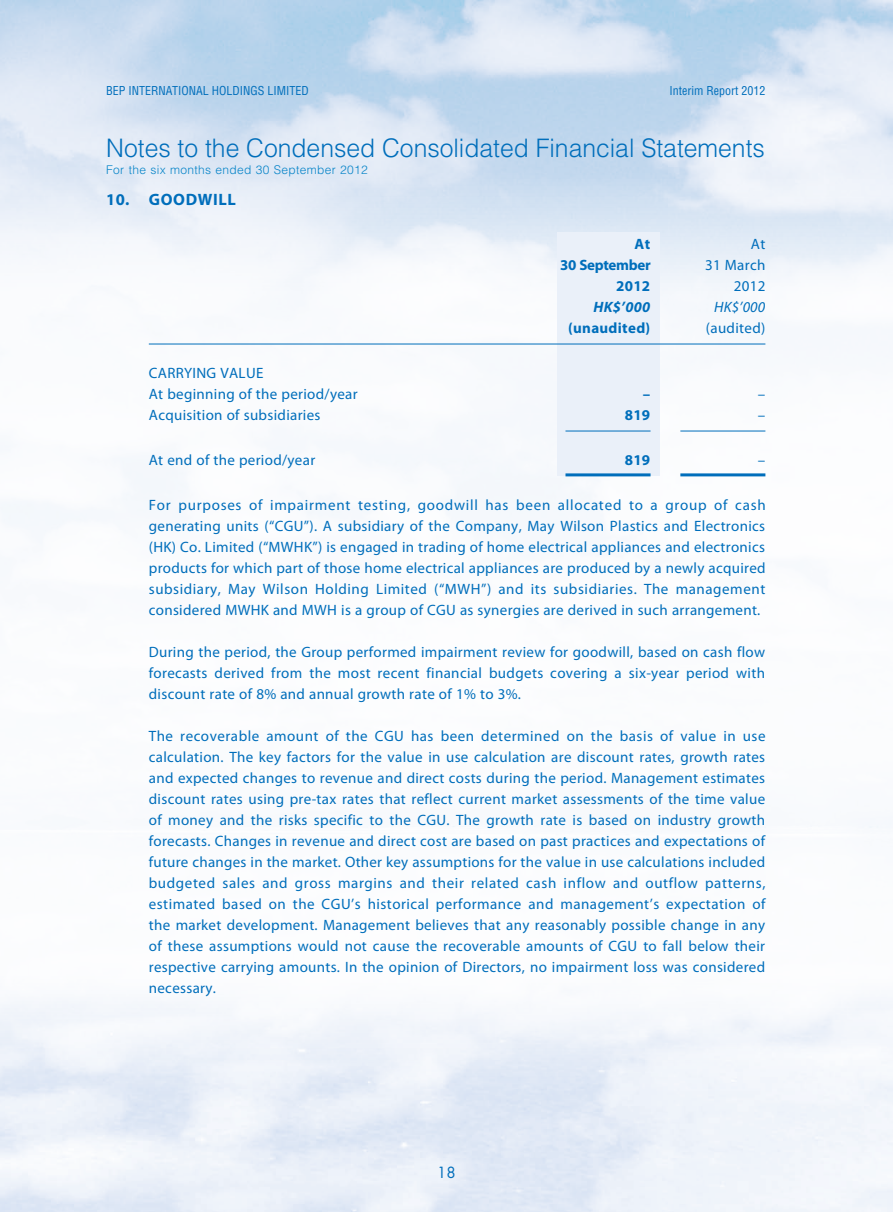
<style>
.page{position:relative;width:893px;height:1212px;background:#fff}
.page>*{position:absolute;margin:0;border:0;box-sizing:border-box;transform-origin:0 0}
.t1{font:300 25.5px "Helvetica LT Std";color:#006ebb}
.t2{font:700 16.5px "Myriad Pro";letter-spacing:.04em;color:#006ebb}
.t3{font:15px/21px "Myriad Pro";letter-spacing:.02em;color:#006ebb;text-align:justify}
.t4{font:700 15px "Myriad Pro";letter-spacing:.02em;color:#006ebb}
.t5{font:700 15px "Myriad Pro";letter-spacing:-.02em;color:#006ebb}
.t6{font:italic 700 15px "Myriad Pro";color:#006ebb}
.t7{font:italic 15px "Myriad Pro";color:#006ebb}
.t8{font:15px "Futura Std";color:#006ebb}
.t9{font:condensed 12px "Helvetica LT Std";color:#006ebb}
.t10{font:300 12px "Helvetica LT Std";letter-spacing:.03em;color:#0684c8}
</style>
<div class="page">
<img style="left:0;top:0;width:893px;height:1212px">
<div style="left:557px;top:232px;width:102px;height:243px;background:#eaf0f9"></div>
<hr style="left:149px;top:344px;width:616px;height:1px;background:#006ebb">
<hr style="left:565px;top:431px;width:85px;height:1px;background:#006ebb">
<hr style="left:680px;top:431px;width:85px;height:1px;background:#006ebb">
<hr style="left:565px;top:473px;width:85px;height:3px;background:#006ebb">
<hr style="left:680px;top:473px;width:85px;height:3px;background:#006ebb">
<p class="t9" style="left:106px;top:83px;width:204px">BEP INTERNATIONAL HOLDINGS LIMITED</p>
<p class="t9" style="left:669px;top:83px;width:97px">Interim Report 2012</p>
<h1 class="t1" style="left:106px;top:132px;width:660px">Notes to the Condensed Consolidated Financial Statements</h1>
<p class="t10" style="left:106px;top:162px;width:263px">For the six months ended 30 September 2012</p>
<p class="t2" style="left:106px;top:189px;width:131px">10. GOODWILL</p>
<p class="t4" style="left:635px;top:234px;width:17px">At</p>
<p class="t3" style="left:751px;top:233px;width:16px">At</p>
<p class="t5" style="left:560px;top:255px;width:92px">30 September</p>
<p class="t3" style="left:705px;top:254px;width:62px">31 March</p>
<p class="t4" style="left:616px;top:276px;width:36px">2012</p>
<p class="t3" style="left:734px;top:275px;width:33px">2012</p>
<p class="t6" style="left:593px;top:297px;width:58px">HK$’000</p>
<p class="t7" style="left:714px;top:298px;width:53px">HK$’000</p>
<p class="t4" style="left:568px;top:318px;width:84px">(unaudited)</p>
<p class="t3" style="left:706px;top:317px;width:61px">(audited)</p>
<p class="t3" style="left:149px;top:362px;width:210px">CARRYING VALUE<br>At beginning of the period/year</p>
<p class="t4" style="left:643px;top:384px;width:9px">–</p>
<p class="t3" style="left:758px;top:383px;width:9px">–</p>
<p class="t3" style="left:149px;top:404px;width:173px">Acquisition of subsidiaries</p>
<p class="t4" style="left:625px;top:405px;width:27px">819</p>
<p class="t3" style="left:758px;top:404px;width:9px">–</p>
<p class="t3" style="left:149px;top:449px;width:168px">At end of the period/year</p>
<p class="t4" style="left:625px;top:450px;width:27px">819</p>
<p class="t3" style="left:758px;top:449px;width:9px">–</p>
<p class="t3" style="left:149px;top:494px;width:618px">For purposes of impairment testing, goodwill has been allocated to a group of cash generating units (“CGU”). A subsidiary of the Company, May Wilson Plastics and Electronics (HK) Co. Limited (“MWHK”) is engaged in trading of home electrical appliances and electronics products for which part of those home electrical appliances are produced by a newly acquired subsidiary, May Wilson Holding Limited (“MWH”) and its subsidiaries. The management considered MWHK and MWH is a group of CGU as synergies are derived in such arrangement.</p>
<p class="t3" style="left:149px;top:641px;width:618px">During the period, the Group performed impairment review for goodwill, based on cash flow forecasts derived from the most recent financial budgets covering a six-year period with discount rate of 8% and annual growth rate of 1% to 3%.</p>
<p class="t3" style="left:149px;top:725px;width:618px">The recoverable amount of the CGU has been determined on the basis of value in use calculation. The key factors for the value in use calculation are discount rates, growth rates and expected changes to revenue and direct costs during the period. Management estimates discount rates using pre-tax rates that reflect current market assessments of the time value of money and the risks specific to the CGU. The growth rate is based on industry growth forecasts. Changes in revenue and direct cost are based on past practices and expectations of future changes in the market. Other key assumptions for the value in use calculations included budgeted sales and gross margins and their related cash inflow and outflow patterns, estimated based on the CGU’s historical performance and management’s expectation of the market development. Management believes that any reasonably possible change in any of these assumptions would not cause the recoverable amounts of CGU to fall below their respective carrying amounts. In the opinion of Directors, no impairment loss was considered necessary.</p>
<p class="t8" style="left:437px;top:1162px;width:20px">18</p>
</div>
